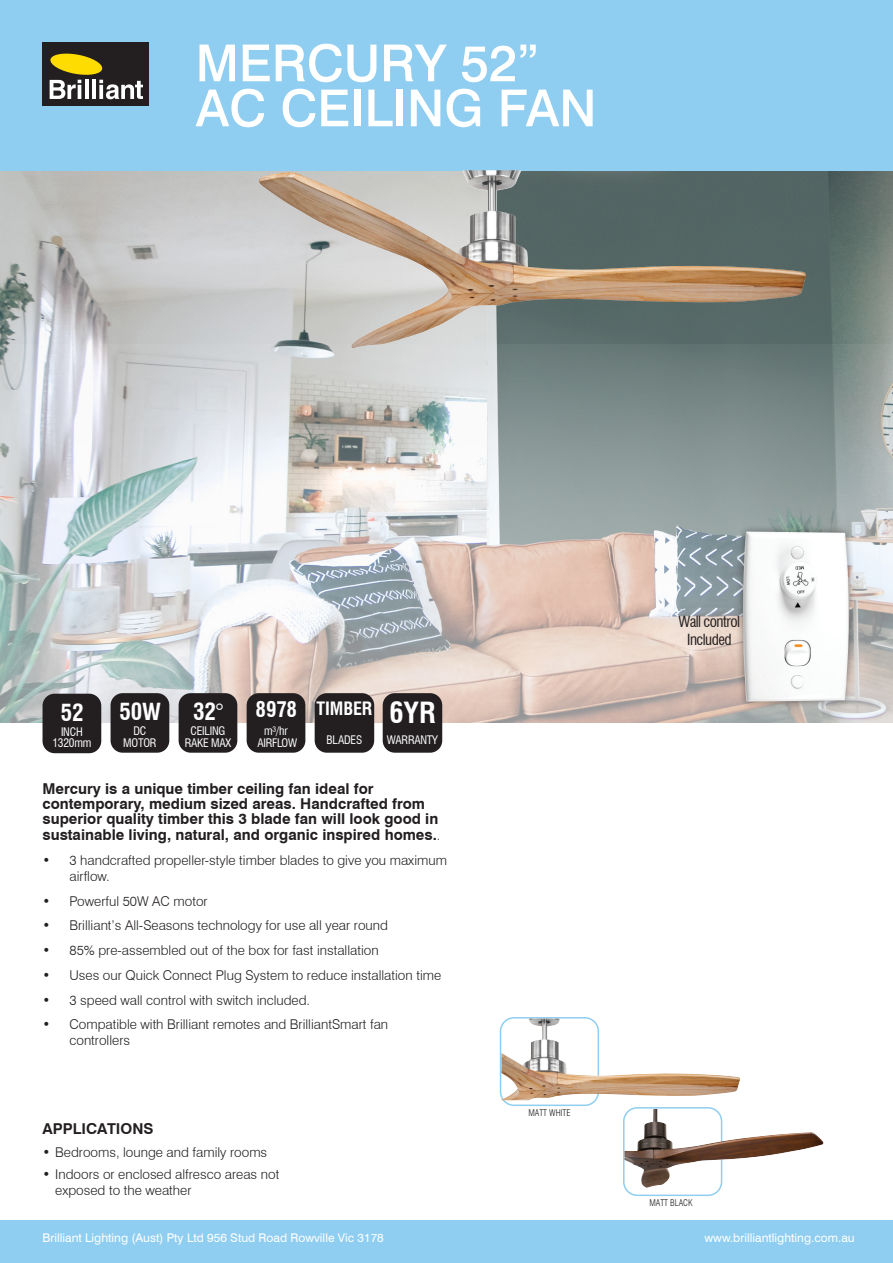
<style>
.page{position:relative;width:893px;height:1263px;background:#fff}
.page>*{position:absolute;margin:0;border:0;box-sizing:border-box;transform-origin:0 0}
.t1{font:500 51px/45px "Swiss 721 BT";color:#fff}
.Icon_main{font:700 condensed 28.5px "Swiss 721 BT";color:#fff}
.Icon_main-2{font:700 condensed 22.95px "Swiss 721 BT";letter-spacing:-.005em;color:#fff}
.Icon_main-3{font:700 condensed 21px "Swiss 721 BT";color:#fff}
.Icon_main-4{font:700 condensed 18px "Swiss 721 BT";letter-spacing:-.005em;color:#fff}
.body_text{font:700 15px/15.5px "Swiss 721 BT";color:#231f20}
.icons_small{font:condensed 15px "Swiss 721 BT";letter-spacing:-.035em;color:#231f20}
.features_bullets{font:700 15px "Swiss 721 BT";color:#231f20}
.t2{font:300 13.5px/16.2px "Swiss 721 BT";color:#231f20}
.t3{font:12px "Swiss 721 BT";color:#fff}
.icon_2nd{font:condensed 11.55px "Swiss 721 BT";letter-spacing:-.02em;color:#fff}
.Fan_colours{font:300 condensed 9px "Swiss 721 BT";color:#231f20}
.s1{font-weight:400}
.s2{font-weight:300;font-size:13.5px}
</style>
<div class="page">
<img style="left:0;top:170px;width:893px;height:174px">
<svg style="left:0;top:344px;width:893px;height:396px;background:#c2c3c1"></svg>
<div style="left:0;top:0;width:893px;height:170px;background:#8fcef1"></div>
<div style="left:43px;top:43px;width:106px;height:63px;background:#231f20"></div>
<svg style="left:50px;top:53px;width:93px;height:46px"></svg>
<div style="left:315px;top:693px;width:59px;height:60px;background:#231f20;border-radius:12px"></div>
<div style="left:383px;top:693px;width:59px;height:60px;background:#231f20;border-radius:12px"></div>
<div style="left:0;top:1220px;width:893px;height:43px;background:#8fcef1"></div>
<div style="left:179px;top:693px;width:58px;height:60px;background:#231f20;border-radius:12px"></div>
<div style="left:247px;top:693px;width:58px;height:60px;background:#231f20;border-radius:12px"></div>
<div style="left:111px;top:693px;width:58px;height:60px;background:#231f20;border-radius:12px"></div>
<div style="left:43px;top:694px;width:58px;height:59px;background:#231f20;border-radius:12px"></div>
<div style="left:735px;top:524px;width:121px;height:185px;background:#231f20;opacity:.5"></div>
<img style="left:742px;top:531px;width:107px;height:171px">
<div style="left:623px;top:1107px;width:99px;height:89px;border:2px solid #8fcef1;border-radius:14px"></div>
<img style="left:624px;top:1109px;width:199px;height:79px">
<div style="left:500px;top:1017px;width:99px;height:89px;border:2px solid #8fcef1;border-radius:14px"></div>
<img style="left:501px;top:1018px;width:239px;height:82px">
<img style="left:258px;top:170px;width:548px;height:178px">
<p class="t1" style="left:196px;top:40px;width:402px">MERCURY 52”<br>AC CEILING FAN</p>
<p class="Icon_main-2" style="left:61px;top:699px;width:24px">52</p>
<p class="icon_2nd" style="left:61px;top:725px;width:23px">INCH</p>
<p class="icon_2nd" style="left:52px;top:736px;width:40px">1320mm</p>
<p class="Icon_main-2" style="left:120px;top:698px;width:43px">50W</p>
<p class="icon_2nd" style="left:133px;top:724px;width:14px">DC</p>
<p class="icon_2nd" style="left:123px;top:735px;width:35px">MOTOR</p>
<p class="Icon_main-2" style="left:193px;top:698px;width:32px">32<span class="s1">°</span></p>
<p class="icon_2nd" style="left:191px;top:724px;width:36px">CEILING</p>
<p class="icon_2nd" style="left:185px;top:735px;width:48px">RAKE MAX</p>
<p class="Icon_main-3" style="left:256px;top:697px;width:43px">8978</p>
<p class="icon_2nd" style="left:264px;top:724px;width:25px">m³/hr</p>
<p class="icon_2nd" style="left:257px;top:735px;width:41px">AIRFLOW</p>
<p class="Icon_main-4" style="left:317px;top:698px;width:57px">TIMBER</p>
<p class="icon_2nd" style="left:327px;top:733px;width:37px">BLADES</p>
<p class="Icon_main" style="left:389px;top:696px;width:48px">6YR</p>
<p class="icon_2nd" style="left:387px;top:733px;width:53px">WARRANTY</p>
<p class="body_text" style="left:43px;top:781px;width:400px">Mercury is a unique timber ceiling fan ideal for contemporary, medium sized areas. Handcrafted from superior quality timber this 3 blade fan will look good in sustainable living, natural, and organic inspired homes.<span class="s2">.</span></p>
<p class="t2" style="left:70px;top:852px;width:379px;text-indent:-27px">• 3 handcrafted propeller-style timber blades to give you maximum airflow.</p>
<p class="t2" style="left:43px;top:893px;width:167px">• Powerful 50W AC motor</p>
<p class="t2" style="left:43px;top:917px;width:347px">• Brilliant’s All-Seasons technology for use all year round</p>
<p class="t2" style="left:43px;top:942px;width:338px">• 85% pre-assembled out of the box for fast installation</p>
<p class="t2" style="left:43px;top:967px;width:400px">• Uses our Quick Connect Plug System to reduce installation time</p>
<p class="t2" style="left:43px;top:991px;width:269px">• 3 speed wall control with switch included.</p>
<p class="t2" style="left:70px;top:1016px;width:320px;text-indent:-27px">• Compatible with Brilliant remotes and BrilliantSmart fan controllers</p>
<p class="features_bullets" style="left:43px;top:1119px;width:112px">APPLICATIONS</p>
<p class="t2" style="left:43px;top:1143px;width:226px">• Bedrooms, lounge and family rooms</p>
<p class="t2" style="left:55px;top:1166px;width:226px;text-indent:-13px">• Indoors or enclosed alfresco areas not exposed to the weather</p>
<p class="icons_small" style="left:679px;top:613px;width:63px">Wall control</p>
<p class="icons_small" style="left:687px;top:630px;width:46px">Included</p>
<p class="Fan_colours" style="left:528px;top:1108px;width:44px">MATT WHITE</p>
<p class="Fan_colours" style="left:649px;top:1198px;width:45px">MATT BLACK</p>
<p class="t3" style="left:43px;top:1231px;width:343px">Brilliant Lighting (Aust) Pty Ltd 956 Stud Road Rowville Vic 3178</p>
<p class="t3" style="left:704px;top:1231px;width:152px">www.brilliantlighting.com.au</p>
</div>
